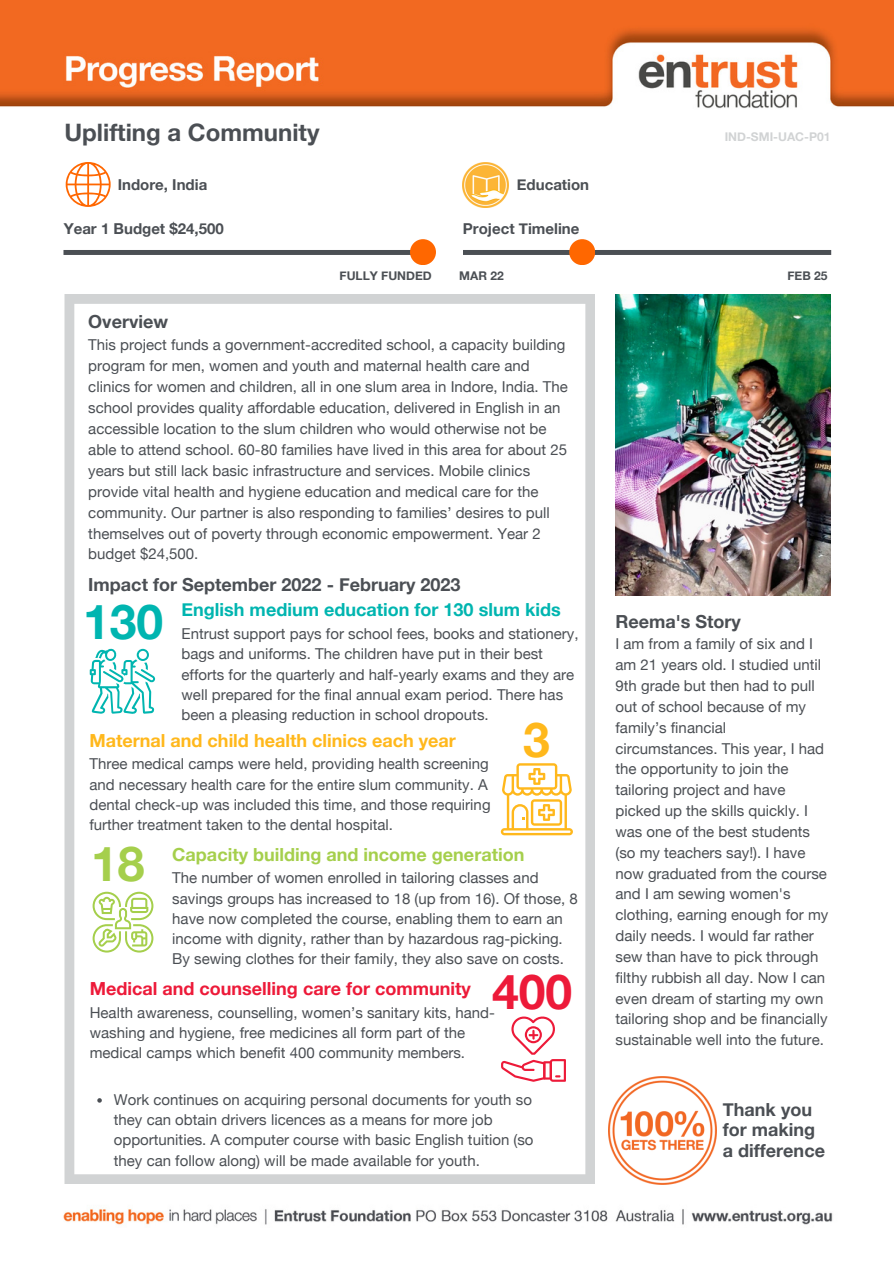
<style>
.page{position:relative;width:894px;height:1264px;background:#fff}
.page>*{position:absolute;margin:0;border:0;box-sizing:border-box;transform-origin:0 0}
.t1{font:700 48px "Helvetica Neue";color:#00b5b0}
.t2{font:700 48px "Helvetica Neue";color:#ed1a39}
.t3{font:700 48px "Helvetica Neue";color:#a5cf4c}
.t4{font:700 48px "Helvetica Neue";color:#ffb81c}
.t5{font:700 24px "Helvetica Neue";color:#4b4f54}
.t6{font:700 18px "Helvetica Neue";color:#4b4f54}
.t7{font:700 18px "Helvetica Neue";color:#ed1a39}
.t8{font:700 18px "Helvetica Neue";color:#ffb81c}
.t9{font:700 18px "Helvetica Neue";color:#00b5b0}
.t10{font:700 18px "Helvetica Neue";color:#a5cf4c}
.t11{font:15px/20.9px "Helvetica Neue";color:#4b4f54}
.t12{font:700 15px "Helvetica Neue";color:#4b4f54}
.t13{font:700 12px "Helvetica Neue";color:#4b4f54}
.t14{font:700 12px "Helvetica Neue";color:#d1d3d4}
</style>
<div class="page">
<img style="left:0;top:0;width:893px;height:1225px">
<img style="left:615px;top:294px;width:215px;height:302px">
<svg style="left:64px;top:294px;width:531px;height:889px"></svg>
<div style="left:63px;top:250px;width:347px;height:5px;background:#4b4f54"></div>
<div style="left:463px;top:250px;width:367px;height:5px;background:#4b4f54"></div>
<div style="left:569px;top:239px;width:26px;height:26px;background:#ff6700;border-radius:50%"></div>
<div style="left:410px;top:239px;width:26px;height:26px;background:#ff6700;border-radius:50%"></div>
<img style="left:608px;top:1076px;width:108px;height:108px">
<svg style="left:66px;top:162px;width:45px;height:45px"></svg>
<img style="left:463px;top:162px;width:45px;height:45px">
<svg style="left:97px;top:1098px;width:5px;height:4px"></svg>
<svg style="left:90px;top:648px;width:65px;height:66px"></svg>
<svg style="left:500px;top:763px;width:72px;height:72px"></svg>
<svg style="left:93px;top:891px;width:60px;height:61px"></svg>
<svg style="left:501px;top:1015px;width:64px;height:66px"></svg>
<p class="t5" style="left:64px;top:117px;width:256px">Uplifting a Community</p>
<p class="t12" style="left:118px;top:176px;width:91px">Indore, India</p>
<p class="t12" style="left:516px;top:176px;width:74px">Education</p>
<p class="t14" style="left:724px;top:129px;width:107px">IND-SMI-UAC-P01</p>
<p class="t12" style="left:64px;top:220px;width:161px">Year 1 Budget $24,500</p>
<p class="t12" style="left:463px;top:220px;width:118px">Project Timeline</p>
<p class="t13" style="left:339px;top:268px;width:94px">FULLY FUNDED</p>
<p class="t13" style="left:459px;top:268px;width:46px">MAR 22</p>
<p class="t13" style="left:787px;top:268px;width:42px">FEB 25</p>
<p class="t6" style="left:88px;top:310px;width:81px">Overview</p>
<p class="t11" style="left:88px;top:334px;width:481px">This project funds a government-accredited school, a capacity building program for men, women and youth and maternal health care and clinics for women and children, all in one slum area in Indore, India. The school provides quality affordable education, delivered in English in an accessible location to the slum children who would otherwise not be able to attend school. 60-80 families have lived in this area for about 25 years but still lack basic infrastructure and services. Mobile clinics provide vital health and hygiene education and medical care for the community. Our partner is also responding to families’ desires to pull themselves out of poverty through economic empowerment. Year 2 budget $24,500.</p>
<p class="t6" style="left:88px;top:574px;width:374px">Impact for September 2022 - February 2023</p>
<p class="t9" style="left:181px;top:599px;width:380px">English medium education for 130 slum kids</p>
<p class="t11" style="left:181px;top:623px;width:398px;line-height:20.2px">Entrust support pays for school fees, books and stationery, bags and uniforms. The children have put in their best efforts for the quarterly and half-yearly exams and they are well prepared for the final annual exam period. There has been a pleasing reduction in school dropouts.</p>
<p class="t1" style="left:83px;top:592px;width:82px">130</p>
<p class="t6" style="left:615px;top:610px;width:127px">Reema's Story</p>
<p class="t11" style="left:615px;top:633px;width:214px">I am from a family of six and I am 21 years old. I studied until<br>9th grade but then had to pull out of school because of my family’s financial circumstances. This year, I had the opportunity to join the tailoring project and have picked up the skills quickly. I was one of the best students (so my teachers say!). I have now graduated from the course and I am sewing women's clothing, earning enough for my daily needs. I would far rather sew than have to pick through filthy rubbish all day. Now I can even dream of starting my own tailoring shop and be financially sustainable well into the future.</p>
<p class="t4" style="left:523px;top:709px;width:28px">3</p>
<p class="t8" style="left:89px;top:729px;width:368px">Maternal and child health clinics each year</p>
<p class="t11" style="left:89px;top:753px;width:402px;line-height:20.2px">Three medical camps were held, providing health screening and necessary health care for the entire slum community. A dental check-up was included this time, and those requiring further treatment taken to the dental hospital.</p>
<p class="t3" style="left:91px;top:834px;width:55px">18</p>
<p class="t10" style="left:172px;top:843px;width:353px">Capacity building and income generation</p>
<p class="t11" style="left:172px;top:867px;width:407px;line-height:20.2px">The number of women enrolled in tailoring classes and savings groups has increased to 18 (up from 16). Of those, 8 have now completed the course, enabling them to earn an income with dignity, rather than by hazardous rag-picking.<br>By sewing clothes for their family, they also save on costs.</p>
<p class="t2" style="left:492px;top:962px;width:82px">400</p>
<p class="t7" style="left:90px;top:977px;width:382px">Medical and counselling care for community</p>
<p class="t11" style="left:90px;top:1002px;width:406px;line-height:20.2px">Health awareness, counselling, women’s sanitary kits, hand&shy;washing and hygiene, free medicines all form part of the medical camps which benefit 400 community members.</p>
<p class="t11" style="left:114px;top:1089px;width:421px;line-height:20.2px">Work continues on acquiring personal documents for youth so they can obtain drivers licences as a means for more job opportunities. A computer course with basic English tuition (so they can follow along) will be made available for youth.</p>
<p class="t6" style="left:722px;top:1097px;width:91px">Thank you</p>
<p class="t6" style="left:722px;top:1118px;width:94px">for making</p>
<p class="t6" style="left:722px;top:1139px;width:103px">a difference</p>
</div>
